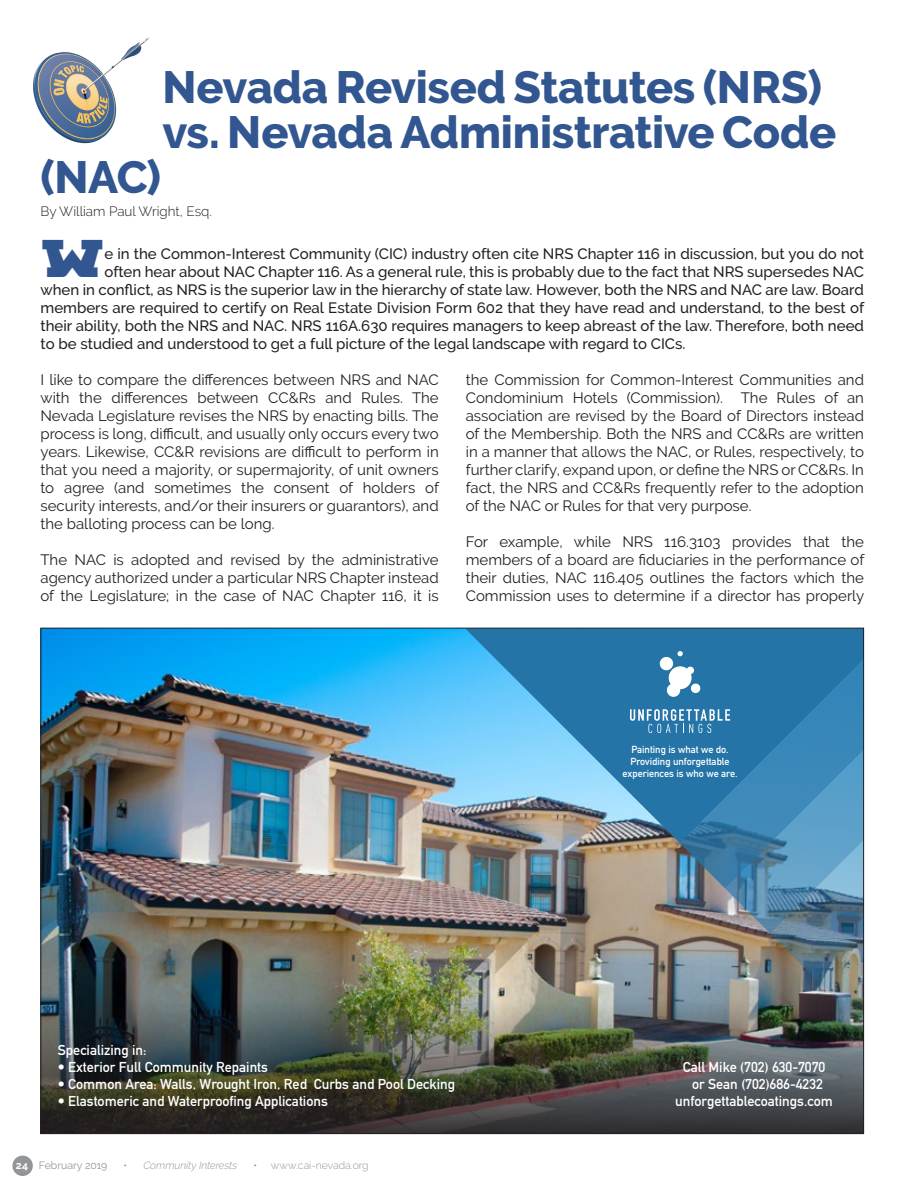
<style>
.page{position:relative;width:918px;height:1188px;background:#fff}
.page>*{position:absolute;margin:0;border:0;box-sizing:border-box;transform-origin:0 0}
.t1{font:800 45px/45px "Raleway";letter-spacing:-.01em;color:#315690}
.t2{font:28.95px "Big Ten Block";color:#315690}
.t3{font:15px/18px "Raleway";color:#231f20;text-align:justify}
.t4{font:500 15px "Raleway";color:#231f20}
.t5{font:700 14.1px/17px "DIN Alternate";color:#fff;text-align:center}
.t6{font:300 13.5px "Raleway";color:#231f20}
.t7{font:italic 300 10.5px "Raleway";color:#939598}
.t8{font:300 10.5px "Raleway";color:#939598}
.t9{font:10.5px "Raleway";letter-spacing:-.005em;color:#939598}
.t10{font:700 10.05px/12.1px "DIN Alternate";color:#fff;text-align:center}
.s1{font-weight:700;color:#fff}
.s2{font-weight:400;font-style:normal}
.s3{font-weight:400}
</style>
<div class="page">
<svg style="left:33px;top:37px;width:116px;height:107px"></svg>
<img style="left:42px;top:630px;width:588px;height:338px">
<img style="left:42px;top:968px;width:820px;height:164px">
<svg style="left:466px;top:630px;width:164px;height:213px;background:#61a1c6"></svg>
<img style="left:630px;top:630px;width:232px;height:394px">
<div style="left:12px;top:1156px;width:21px;height:20px;background:#939598;border-radius:50%"></div>
<h1 class="t1" style="left:163px;top:65px;width:675px">Nevada Revised Statutes (NRS) vs. Nevada Administrative Code</h1>
<h1 class="t1" style="left:41px;top:155px;width:122px">(NAC)</h1>
<p class="t6" style="left:40px;top:203px;width:173px">By William Paul Wright, Esq.</p>
<h2 class="t2" style="left:40px;top:250px;width:65px">W</h2>
<p class="t4" style="left:104px;top:245px;width:761px">e in the Common-Interest Community (CIC) industry often cite NRS Chapter 116 in discussion, but you do not</p>
<p class="t4" style="left:104px;top:263px;width:761px">often hear about NAC Chapter 116. As a general rule, this is probably due to the fact that NRS supersedes NAC</p>
<p class="t4" style="left:40px;top:281px;width:825px">when in conflict, as NRS is the superior law in the hierarchy of state law. However, both the NRS and NAC are law. Board</p>
<p class="t4" style="left:40px;top:299px;width:825px">members are required to certify on Real Estate Division Form 602 that they have read and understand, to the best of</p>
<p class="t4" style="left:40px;top:317px;width:825px">their ability, both the NRS and NAC. NRS 116A.630 requires managers to keep abreast of the law. Therefore, both need</p>
<p class="t4" style="left:40px;top:335px;width:647px">to be studied and understood to get a full picture of the legal landscape with regard to CICs.</p>
<p class="t3" style="left:40px;top:370px;width:400px">I like to compare the differences between NRS and NAC with the differences between CC&amp;Rs and Rules. The Nevada Legislature revises the NRS by enacting bills. The process is long, diffi cult, and usually only occurs every two years. Likewise, CC&amp;R revisions are diffi cult to perform in that you need a majority, or supermajority, of unit owners to agree (and sometimes the consent of holders of security interests, and/or their insurers or guarantors), and the balloting process can be long.</p>
<p class="t3" style="left:40px;top:550px;width:400px">The NAC is adopted and revised by the administrative agency authorized under a particular NRS Chapter instead of the Legislature; in the case of NAC Chapter 116, it is</p>
<p class="t3" style="left:466px;top:370px;width:400px">the Commission for Common-Interest Communities and Condominium Hotels (Commission). The Rules of an association are revised by the Board of Directors instead of the Membership. Both the NRS and CC&amp;Rs are written in a manner that allows the NAC, or Rules, respectively, to further clarify, expand upon, or define the NRS or CC&amp;Rs. In fact, the NRS and CC&amp;Rs frequently refer to the adoption of the NAC or Rules for that very purpose.</p>
<p class="t3" style="left:466px;top:532px;width:400px">For example, while NRS 116.3103 provides that the members of a board are fiduciaries in the performance of their duties, NAC 116.405 outlines the factors which the Commission uses to determine if a director has properly</p>
<p class="t5" style="left:58px;top:1041px;width:90px">Specializing in:</p>
<p class="t5" style="left:58px;top:1058px;width:212px">• Exterior Full Community Repaints</p>
<p class="t5" style="left:58px;top:1075px;width:399px">• Common Area: Walls, Wrought Iron, Red Curbs and Pool Decking</p>
<p class="t5" style="left:58px;top:1092px;width:272px">• Elastomeric and Waterproofing Applications</p>
<p class="t9" style="left:16px;top:1159px;width:93px"><span class="s1">24</span> February 2019</p>
<p class="t7" style="left:124px;top:1159px;width:115px"><span class="s2">•</span> Community Interests</p>
<p class="t8" style="left:254px;top:1159px;width:117px"><span class="s3">•</span> www.cai-nevada.org</p>
<p class="t10" style="left:623px;top:743px;width:116px">Painting is what we do.<br>Providing unforgettable experiences is who we are.</p>
<p class="t5" style="left:675px;top:1058px;width:159px">Call Mike (702) 630-7070 or Sean (702)686-4232 unforgettablecoatings.com</p>
</div>
